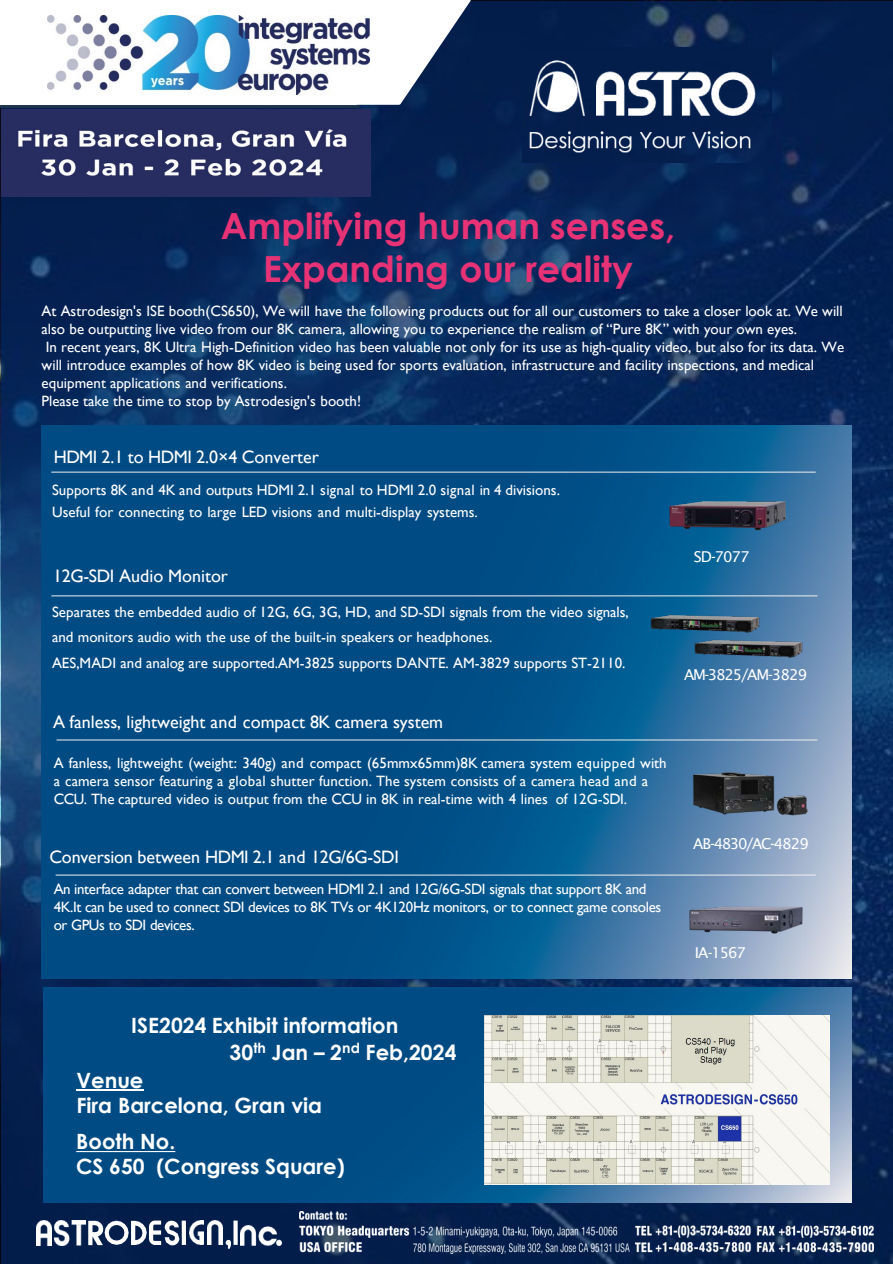
<style>
.page{position:relative;width:893px;height:1264px;background:#fff}
.page>*{position:absolute;margin:0;border:0;box-sizing:border-box;transform-origin:0 0}
.t1{font:700 36px/43.2px "Century Gothic";color:#e73276;text-align:center}
.t2{font:700 21px "Century Gothic";color:#fff}
.t3{font:18px "Gill Sans";color:#fff}
.t4{font:15px/18px "Gill Sans";color:#fff}
.t5{font:15px/18px "Gill Sans";letter-spacing:-.02em;color:#fff}
.t6{font:15px "Lucida Sans";letter-spacing:-.07em;color:#fff}
</style>
<div class="page">
<div style="left:1px;top:2px;width:891px;height:1261px;background:#002763;opacity:.7"></div>
<img style="left:522px;top:47px;width:249px;height:115px">
<svg style="left:0;top:0;width:475px;height:107px"></svg>
<img style="left:48px;top:16px;width:321px;height:78px">
<img style="left:1px;top:109px;width:370px;height:88px">
<img style="left:42px;top:425px;width:809px;height:553px">
<img style="left:599px;top:421px;width:257px;height:188px">
<img style="left:685px;top:601px;width:126px;height:93px">
<img style="left:641px;top:577px;width:127px;height:92px">
<img style="left:675px;top:739px;width:148px;height:82px">
<img style="left:647px;top:821px;width:197px;height:166px">
<hr style="left:51px;top:472px;width:764px;height:1px;background:#efefef">
<hr style="left:51px;top:595px;width:766px;height:1px;background:#efefef">
<hr style="left:57px;top:739px;width:760px;height:1px;background:#efefef">
<hr style="left:56px;top:874px;width:759px;height:1px;background:#efefef">
<img style="left:299px;top:1210px;width:573px;height:43px">
<img style="left:36px;top:1220px;width:16px;height:24px">
<img style="left:55px;top:1220px;width:30px;height:25px">
<hr style="left:182px;top:1220px;width:4px;height:24px;background:#fff">
<img style="left:189px;top:1220px;width:15px;height:24px">
<img style="left:207px;top:1220px;width:16px;height:24px">
<svg style="left:226px;top:1239px;width:5px;height:9px"></svg>
<div style="left:233px;top:1220px;width:5px;height:24px;background:#fff"></div>
<img style="left:240px;top:1224px;width:41px;height:20px">
<svg style="left:88px;top:1220px;width:91px;height:24px"></svg>
<img style="left:43px;top:987px;width:808px;height:215px">
<img style="left:484px;top:1015px;width:345px;height:169px">
<svg style="left:76px;top:1150px;width:99px;height:1px"></svg>
<hr style="left:76px;top:1089px;width:67px;height:1px;background:#fff">
<h1 class="t1" style="left:221px;top:202px;width:456px">Amplifying human senses,<br>Expanding our reality</h1>
<p class="t4" style="left:42px;top:302px;width:802px">At Astrodesign's ISE booth(CS650), We will have the following products out for all our customers to take a closer look at. We will also be outputting live video from our 8K camera, allowing you to experience the realism of “Pure 8K” with your own eyes.</p>
<p class="t4" style="left:42px;top:338px;width:804px">In recent years, 8K Ultra High-Definition video has been valuable not only for its use as high-quality video, but also for its data. We will introduce examples of how 8K video is being used for sports evaluation, infrastructure and facility inspections, and medical equipment applications and verifications.</p>
<p class="t4" style="left:42px;top:392px;width:321px">Please take the time to stop by Astrodesign's booth!</p>
<p class="t3" style="left:54px;top:446px;width:266px">HDMI 2.1 to HDMI 2.0×4 Converter</p>
<p class="t4" style="left:52px;top:481px;width:509px">Supports 8K and 4K and outputs HDMI 2.1 signal to HDMI 2.0 signal in 4 divisions.</p>
<p class="t4" style="left:52px;top:503px;width:427px">Useful for connecting to large LED visions and multi-display systems.</p>
<p class="t3" style="left:53px;top:565px;width:176px">12G-SDI Audio Monitor</p>
<p class="t4" style="left:52px;top:603px;width:578px">Separates the embedded audio of 12G, 6G, 3G, HD, and SD-SDI signals from the video signals,</p>
<p class="t4" style="left:52px;top:628px;width:442px">and monitors audio with the use of the built-in speakers or headphones.</p>
<p class="t4" style="left:52px;top:654px;width:575px">AES,MADI and analog are supported.AM-3825 supports DANTE. AM-3829 supports ST-2110.</p>
<p class="t3" style="left:53px;top:711px;width:391px">A fanless, lightweight and compact 8K camera system</p>
<p class="t4" style="left:54px;top:754px;width:614px">A fanless, lightweight (weight: 340g) and compact (65mmx65mm)8K camera system equipped with a camera sensor featuring a global shutter function. The system consists of a camera head and a<br>CCU. The captured video is output from the CCU in 8K in real-time with 4 lines of 12G-SDI.</p>
<p class="t3" style="left:49px;top:846px;width:351px">Conversion between HDMI 2.1 and 12G/6G-SDI</p>
<p class="t5" style="left:54px;top:879px;width:609px">An interface adapter that can convert between HDMI 2.1 and 12G/6G-SDI signals that support 8K and<br>4K.It can be used to connect SDI devices to 8K TVs or 4K120Hz monitors, or to connect game consoles or GPUs to SDI devices.</p>
<p class="t6" style="left:693px;top:547px;width:57px">SD-7077</p>
<p class="t6" style="left:684px;top:665px;width:125px">AM-3825/AM-3829</p>
<p class="t6" style="left:693px;top:835px;width:117px">AB-4830/AC-4829</p>
<p class="t6" style="left:694px;top:943px;width:53px">IA-1567</p>
<p class="t2" style="left:131px;top:1009px;width:268px">ISE2024 Exhibit information</p>
<p class="t2" style="left:230px;top:1035px;width:228px">30<sup>th</sup> Jan – 2<sup>nd</sup> Feb,2024</p>
<p class="t2" style="left:76px;top:1063px;width:68px">Venue</p>
<p class="t2" style="left:76px;top:1088px;width:247px">Fira Barcelona, Gran via</p>
<p class="t2" style="left:76px;top:1124px;width:100px">Booth No.</p>
<p class="t2" style="left:76px;top:1149px;width:270px">CS 650 (Congress Square)</p>
</div>
